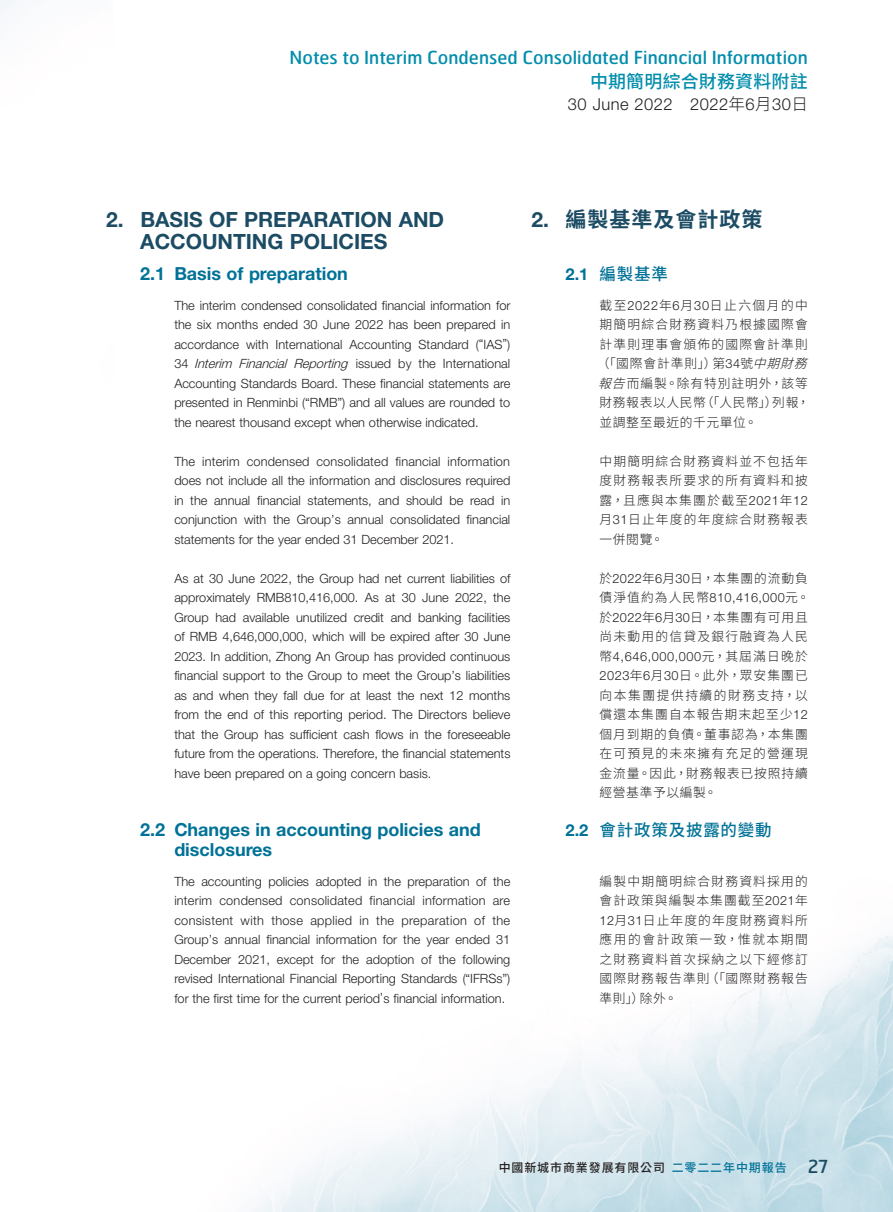
<style>
.page{position:relative;width:893px;height:1212px;background:#fff}
.page>*{position:absolute;margin:0;border:0;box-sizing:border-box;transform-origin:0 0}
.Heading_1{font:700 21px/22.5px "Helvetica Neue LT Std";color:#1c4c64}
.C_Heading_1{font:700 21px "Source Han Sans TC";letter-spacing:.05em;color:#1c4c64}
.Heading_2{font:700 18px/19.5px "Helvetica Neue LT Std";color:#007297}
.t1{font:18px "Hermes";letter-spacing:.005em;color:#008dac}
.t2{font:500 18px "Source Han Sans TC";letter-spacing:.005em;color:#008dac}
.t3{font:300 16.5px "Helvetica Neue LT Std";letter-spacing:.03em;color:#231f20}
.C_Heading_2{font:500 16.5px "Source Han Sans TC";letter-spacing:.05em;color:#007297}
.Body_Text{font:300 12.75px/19.5px "Helvetica Neue LT Std";color:#231f20;text-align:justify}
.C_Body_Text{font:300 12.75px/19.5px "Source Han Sans TC";letter-spacing:.095em;color:#231f20}
.t4{font:500 12px "Source Han Sans TC";letter-spacing:.075em;color:#231f20}
.s1{font-family:"Source Han Sans TC"}
.s2{font-style:italic}
.s3{font-family:"Helvetica Neue LT Std"}
.s4{font-family:"Helvetica Neue LT Std";font-weight:700}
.s5{color:#007297}
.s6{font-family:"Hermes";font-weight:400;font-size:18px;color:#1c4c64}
</style>
<div class="page">
<img style="left:0;top:0;width:893px;height:1212px">
<h2 class="t1" style="left:290px;top:46px;width:520px">Notes to Interim Condensed Consolidated Financial Information</h2>
<h2 class="t2" style="left:590px;top:71px;width:219px">中期簡明綜合財務資料附註</h2>
<p class="t3" style="left:568px;top:94px;width:241px">30 June 2022 2022<span class="s1">年</span>6<span class="s1">月</span>30<span class="s1">日</span></p>
<p class="Heading_1" style="left:140px;top:208px;width:305px;text-indent:-34px">2. BASIS OF PREPARATION AND<br>ACCOUNTING POLICIES</p>
<p class="Heading_2" style="left:140px;top:263px;width:209px">2.1 Basis of preparation</p>
<p class="Body_Text" style="left:174px;top:295px;width:338px">The interim condensed consolidated financial information for the six months ended 30 June 2022 has been prepared in accordance with International Accounting Standard (“IAS”)<br>3 4 <span class="s2">Interim Financial Reporting</span> i s s u e d b y t h e I n t e r n a t i o n a l Accounting Standards Board. These financial statements are presented in Renminbi (“RMB”) and all values are rounded to the nearest thousand except when otherwise indicated.</p>
<p class="Body_Text" style="left:174px;top:451px;width:338px">The interim condensed consolidated financial information does not include all the information and disclosures required in the annual financial statements, and should be read in conjunction with the Group’s annual consolidated financial statements for the year ended 31 December 2021.</p>
<p class="Body_Text" style="left:174px;top:568px;width:338px">As at 30 June 2022, the Group had net current liabilities of approximately RMB810,416,000. As at 30 June 2022, the Group had available unutilized credit and banking facilities of RMB 4,646,000,000, which will be expired after 30 June 2023. In addition, Zhong An Group has provided continuous financial support to the Group to meet the Group’s liabilities as and when they fall due for at least the next 12 months from the end of this reporting period. The Directors believe that the Group has sufficient cash flows in the foreseeable future from the operations. Therefore, the financial statements have been prepared on a going concern basis.</p>
<p class="Heading_2" style="left:174px;top:820px;width:308px;text-indent:-34px">2.2 Changes in accounting policies and disclosures</p>
<p class="Body_Text" style="left:174px;top:871px;width:338px">The accounting policies adopted in the preparation of the interim condensed consolidated financial information are consistent with those applied in the preparation of the Group’s annual financial information for the year ended 31<br>December 2021, except for the adoption of the following revised International Financial Reporting Standards (“IFRSs”) for the first time for the current period’s financial information.</p>
<p class="C_Heading_1" style="left:531px;top:207px;width:233px"><span class="s3">2.</span> 編製基準及會計政策</p>
<p class="C_Heading_2" style="left:566px;top:264px;width:104px"><span class="s4">2.1</span> 編製基準</p>
<p class="C_Body_Text" style="left:597px;top:295px;width:221px">截至<span class="s3">2022</span>年<span class="s3">6</span>月<span class="s3">30</span>日止六個月的中期簡明綜合財務資料乃根據國際會計準則理事會頒佈的國際會計準則（「國際會計準則」）第<span class="s3">34</span>號<span class="s2">中期財務報告</span>而編製。除有特別註明外，該等財務報表以人民幣（「人民幣」）列報，並調整至最近的千元單位。</p>
<p class="C_Body_Text" style="left:600px;top:451px;width:210px;text-align:justify">中期簡明綜合財務資料並不包括年度財務報表所要求的所有資料和披露，且應與本集團於截至<span class="s3">2021</span>年<span class="s3">12</span>月<span class="s3">31</span>日止年度的年度綜合財務報表一併閱覽。</p>
<p class="C_Body_Text" style="left:600px;top:568px;width:211px">於<span class="s3">2022</span>年<span class="s3">6</span>月<span class="s3">30</span>日，本集團的流動負債淨值約為人民幣<span class="s3">810,416,000</span>元。於<span class="s3">2022</span>年<span class="s3">6</span>月<span class="s3">30</span>日，本集團有可用且尚未動用的信貸及銀行融資為人民幣<span class="s3">4,646,000,000</span>元，其屆滿日晚於<br><span class="s3">2023</span>年<span class="s3">6</span>月<span class="s3">30</span>日。此外，眾安集團已向本集團提供持續的財務支持，以償還本集團自本報告期末起至少<span class="s3">12</span>個月到期的負債。董事認為，本集團在可預見的未來擁有充足的營運現金流量。因此，財務報表已按照持續經營基準予以編製。</p>
<p class="C_Heading_2" style="left:566px;top:821px;width:208px"><span class="s4">2.2</span> 會計政策及披露的變動</p>
<p class="C_Body_Text" style="left:600px;top:872px;width:210px;text-align:justify">編製中期簡明綜合財務資料採用的會計政策與編製本集團截至<span class="s3">2021</span>年<span class="s3">12</span>月<span class="s3">31</span>日止年度的年度財務資料所應用的會計政策一致，惟就本期間之財務資料首次採納之以下經修訂國際財務報告準則（「國際財務報告準則」）除外。</p>
<p class="t4" style="left:499px;top:1161px;width:332px">中國新城市商業發展有限公司<span class="s5">二零二二年中期報告</span> <span class="s6">27</span></p>
</div>
